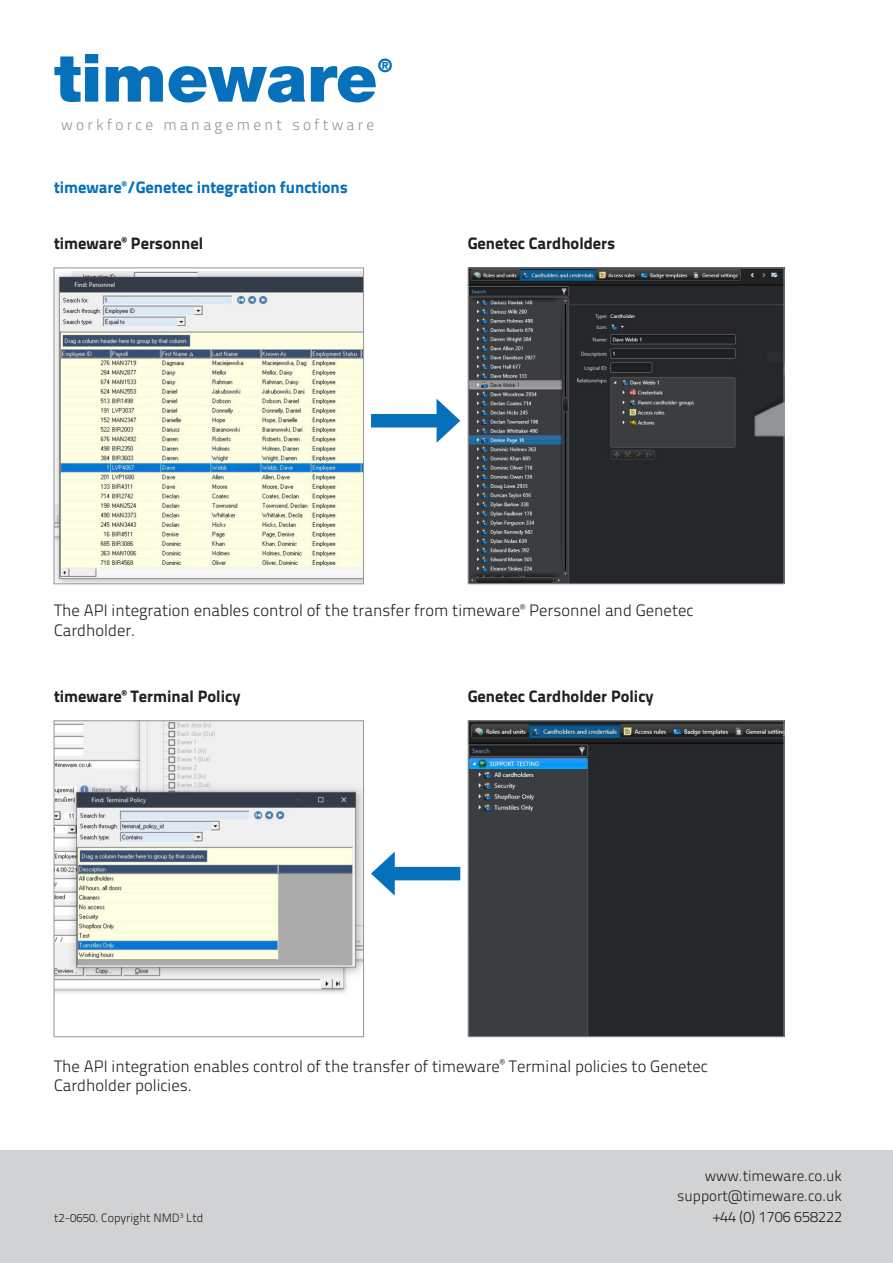
<style>
.page{position:relative;width:893px;height:1263px;background:#fff}
.page>*{position:absolute;margin:0;border:0;box-sizing:border-box;transform-origin:0 0}
.t1{font:900 66.75px "Helvetica Neue LT Std";color:#0671ba}
.t2{font:900 18.45px "Helvetica Neue LT Std";color:#0671ba}
.t3{font:16.5px/19.8px "Titillium Text 22 L 250 wt";color:#231f20}
.t4{font:16.5px "Titillium Text 22 L 999 wt";color:#231f20}
.t5{font:16.5px "Titillium Text 22 L 999 wt";color:#0671ba}
.t6{font:15.45px "Titillium Text 22 L 250 wt";letter-spacing:.21em;color:#939598}
.t7{font:15px "Titillium Text 22 L 250 wt";color:#231f20}
.t8{font:12px "Titillium Text 22 L 250 wt";color:#231f20}
</style>
<div class="page">
<div style="left:0;top:1150px;width:893px;height:113px;background:#d1d2d4"></div>
<img style="left:56px;top:271px;width:306px;height:311px">
<div style="left:54px;top:267px;width:310px;height:317px;border:1px solid #939598"></div>
<img style="left:56px;top:722px;width:306px;height:271px">
<div style="left:54px;top:720px;width:310px;height:317px;border:1px solid #939598"></div>
<img style="left:470px;top:269px;width:312px;height:313px">
<div style="left:468px;top:267px;width:316px;height:317px;border:1px solid #939598"></div>
<img style="left:470px;top:722px;width:312px;height:313px">
<div style="left:468px;top:720px;width:316px;height:317px;border:1px solid #939598"></div>
<div style="left:371px;top:414px;width:75px;height:13px;background:#0671ba"></div>
<svg style="left:437px;top:399px;width:23px;height:44px"></svg>
<div style="left:385px;top:867px;width:75px;height:13px;background:#0671ba"></div>
<svg style="left:371px;top:851px;width:24px;height:45px"></svg>
<p class="t1" style="left:54px;top:38px;width:325px">timeware</p>
<p class="t2" style="left:378px;top:54px;width:16px">®</p>
<p class="t6" style="left:61px;top:113px;width:315px">workforce management software</p>
<p class="t5" style="left:54px;top:174px;width:295px">timeware<sup>®</sup>/Genetec integration functions</p>
<p class="t4" style="left:54px;top:231px;width:151px">timeware<sup>®</sup> Personnel</p>
<p class="t4" style="left:468px;top:231px;width:149px">Genetec Cardholders</p>
<p class="t3" style="left:54px;top:600px;width:641px">The API integration enables control of the transfer from timeware<sup>®</sup> Personnel and Genetec<br>Cardholder.</p>
<p class="t4" style="left:54px;top:684px;width:188px">timeware<sup>®</sup> Terminal Policy</p>
<p class="t4" style="left:468px;top:684px;width:187px">Genetec Cardholder Policy</p>
<p class="t3" style="left:54px;top:1055px;width:656px">The API integration enables control of the transfer of timeware<sup>®</sup> Terminal policies to Genetec<br>Cardholder policies.</p>
<p class="t8" style="left:54px;top:1209px;width:151px">t2-0650. Copyright NMD<sup>3</sup> Ltd</p>
<p class="t7" style="left:705px;top:1164px;width:139px">www.timeware.co.uk</p>
<p class="t7" style="left:677px;top:1185px;width:166px">support@timeware.co.uk</p>
<p class="t7" style="left:714px;top:1205px;width:130px">+44 (0) 1706 658222</p>
</div>
